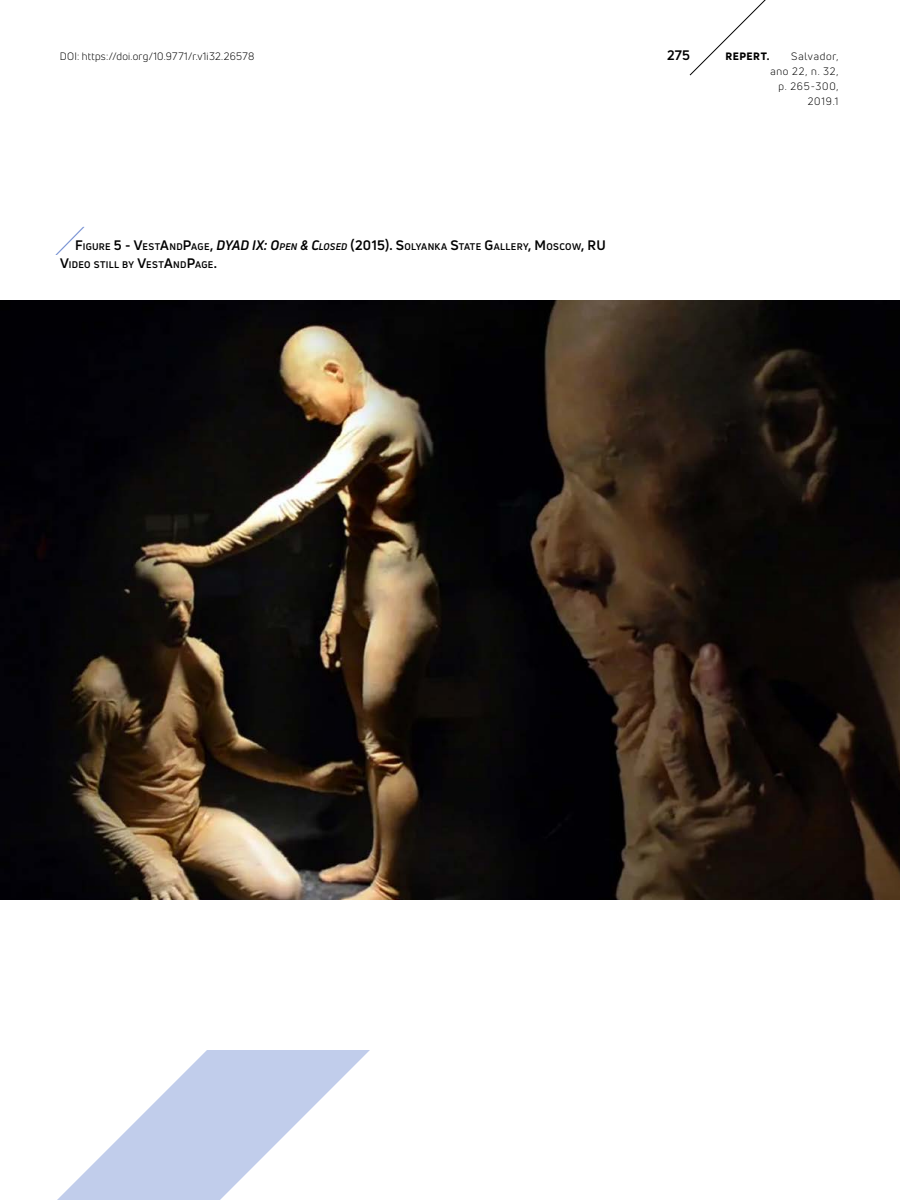
<style>
.page{position:relative;width:900px;height:1200px;background:#fff}
.page>*{position:absolute;margin:0;border:0;box-sizing:border-box;transform-origin:0 0}
.t1{font:300 39.3px "Uni Neue";color:#6482cd;scale:1.2 1}
.t2{font:700 13.5px "Uni Neue";color:#000}
.t3{font:10.5px "Uni Neue";letter-spacing:.04em;color:#000}
.t4{font:10.5px/15px "Uni Neue";letter-spacing:.075em;color:#000;text-align:right}
.t5{font:800 10.5px "Uni Neue";letter-spacing:.05em;color:#000}
.t6{font:700 9.45px/18px "Uni Neue";letter-spacing:.03em;color:#000}
.s1{font-size:13.5px}
.s2{font-style:italic;font-size:13.5px}
.s3{font-style:italic}
</style>
<div class="page">
<img style="left:0;top:300px;width:900px;height:600px">
<svg style="left:57px;top:1050px;width:313px;height:150px;fill:#c1cdeb"></svg>
<svg style="left:689px;top:0;width:77px;height:76px"></svg>
<p class="t3" style="left:60px;top:50px;width:196px">DOI: https://doi.org/10.9771/r.v1i32.26578</p>
<h2 class="t2" style="left:667px;top:47px;width:24px">275</h2>
<p class="t5" style="left:725px;top:49px;width:45px">REPERT.</p>
<p class="t4" style="left:770px;top:49px;width:70px">Salvador, ano 22, n. 32, p. 265-300,<br>2019.1</p>
<h1 class="t1" style="left:66px;top:217px;width:25px">⁄</h1>
<p class="t6" style="left:60px;top:238px;width:537px;text-indent:15px"><span class="s1">F</span>IGURE <span class="s1">5 - V</span>EST<span class="s1">A</span>ND<span class="s1">P</span>AGE<span class="s1">,</span> <span class="s2">DYAD IX: O</span><span class="s3">PEN</span> <span class="s2">&amp; C</span><span class="s3">LOSED</span> <span class="s1">(2015). S</span>OLYANKA <span class="s1">S</span>TATE <span class="s1">G</span>ALLERY<span class="s1">, M</span> OSCOW<span class="s1">, RU<br>V</span>IDEO STILL BY <span class="s1">V</span>EST<span class="s1">A</span>ND<span class="s1">P</span>AGE<span class="s1">.</span></p>
</div>
